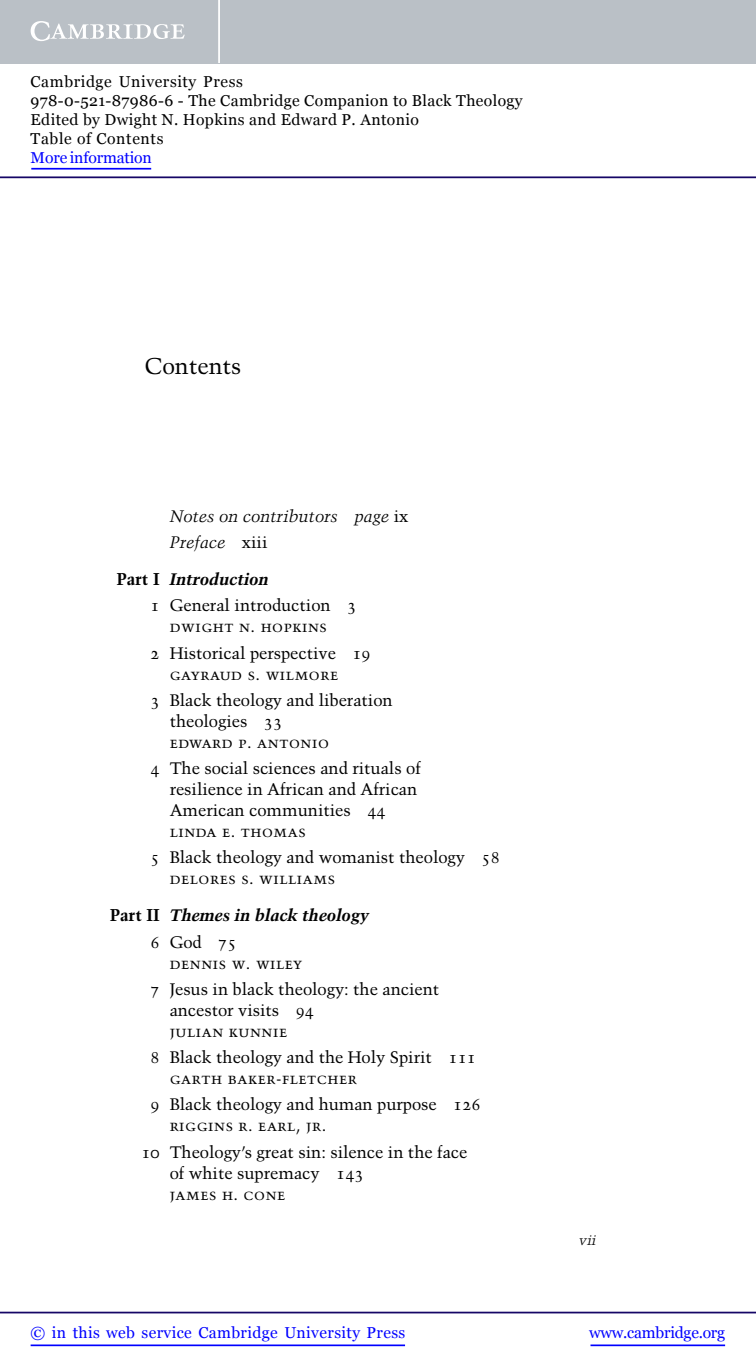
<style>
.page{position:relative;width:756px;height:1371px;background:#fff}
.page>*{position:absolute;margin:0;border:0;box-sizing:border-box;transform-origin:0 0}
.t1{font:22.75px "Trump Mediaeval LT Std";color:#000}
.t2{font:16.62px/21px "Trump Mediaeval LT Std";letter-spacing:-.005em;color:#000}
.t3{font:16.62px/21px "Trump Mediaeval LT Std";letter-spacing:.025em;color:#000}
.t4{font:italic 16.62px/26.2px "Trump Mediaeval LT Std";letter-spacing:-.005em;color:#000}
.t5{font:italic 700 16.62px/26.2px "Trump Mediaeval LT Std";letter-spacing:-.005em;color:#000}
.t6{font:15.75px/18.9px "Georgia";letter-spacing:.025em;color:#000}
.t7{font:15.75px "Georgia";letter-spacing:.025em;color:#00f}
.t8{font:15.75px "Georgia";letter-spacing:-.015em;color:#00f}
.t9{font:15.75px "Georgia";letter-spacing:-.01em;color:#00f}
.t10{font:italic 14px "Trump Mediaeval LT Std";color:#000}
.s1{font-style:normal}
.s2{font-weight:700;font-size:17.15px}
.s3{font-weight:700;font-style:italic}
.s4{font-style:normal;font-size:17.15px}
.s5{font-weight:400;font-style:normal}
</style>
<div class="page">
<hr style="left:591px;top:1344px;width:134px;height:1px;background:#00f">
<hr style="left:0;top:1311px;width:756px;height:2px;background:#150666">
<hr style="left:31px;top:1344px;width:374px;height:1px;background:#00f">
<div style="left:0;top:0;width:756px;height:63px;background:#bac0c6"></div>
<svg style="left:31px;top:21px;width:154px;height:20px"></svg>
<hr style="left:218px;top:0;width:2px;height:63px;background:#fff">
<hr style="left:0;top:176px;width:756px;height:2px;background:#150666">
<hr style="left:31px;top:168px;width:120px;height:1px;background:#00f">
<p class="t6" style="left:31px;top:72px;width:494px">Cambridge University Press<br>978-0-521-87986-6 - The Cambridge Companion to Black Theology Edited by Dwight N. Hopkins and Edward P. Antonio<br>Table of Contents</p>
<p class="t9" style="left:31px;top:148px;width:123px">More information</p>
<p class="t1" style="left:145px;top:352px;width:98px">Contents</p>
<p class="t4" style="left:170px;top:503px;width:240px">Notes on contributors page <span class="s1">ix<br></span>Preface <span class="s1">xiii</span></p>
<p class="t2" style="left:151px;top:566px;width:207px;line-height:26.2px;text-indent:-34px"><span class="s2">Part I</span> <span class="s3">Introduction<br></span>1 General introduction 3</p>
<p class="t2" style="left:151px;top:613px;width:222px;line-height:26.2px;text-indent:19px">Dwight N. Hopkins<br>2 Historical perspective 19</p>
<p class="t2" style="left:151px;top:660px;width:244px;line-height:26.2px;text-indent:19px">Gayraud S. Wilmore<br>3 Black theology and liberation</p>
<p class="t3" style="left:170px;top:710px;width:161px">theologies 33<br>Edward P. Antonio</p>
<p class="t2" style="left:170px;top:757px;width:253px;text-indent:-19px">4 The social sciences and rituals of resilience in African and African<br>American communities 44<br>Linda E. Thomas</p>
<p class="t3" style="left:170px;top:847px;width:332px;text-indent:-19px">5 Black theology and womanist theology 58<br>Delores S. Williams</p>
<p class="t5" style="left:151px;top:902px;width:220px;text-indent:-41px"><span class="s4">Part II</span> Themes in black theology<br><span class="s5">6 God 75</span></p>
<p class="t2" style="left:151px;top:949px;width:290px;line-height:26.2px;text-indent:19px">Dennis W. Wiley<br>7 Jesus in black theology: the ancient</p>
<p class="t2" style="left:170px;top:999px;width:146px">ancestor visits 94<br>Julian Kunnie</p>
<p class="t3" style="left:170px;top:1046px;width:308px;text-indent:-19px">8 Black theology and the Holy Spirit 111<br>Garth Baker-Fletcher</p>
<p class="t3" style="left:170px;top:1093px;width:313px;text-indent:-19px">9 Black theology and human purpose 126<br>Riggins R. Earl, Jr.</p>
<p class="t2" style="left:170px;top:1141px;width:299px;text-indent:-28px">10 Theology’s great sin: silence in the face of white supremacy 143<br>James H. Cone</p>
<p class="t10" style="left:579px;top:1231px;width:18px">vii</p>
<p class="t7" style="left:31px;top:1323px;width:376px">© in this web service Cambridge University Press</p>
<p class="t8" style="left:589px;top:1323px;width:137px">www.cambridge.org</p>
</div>
